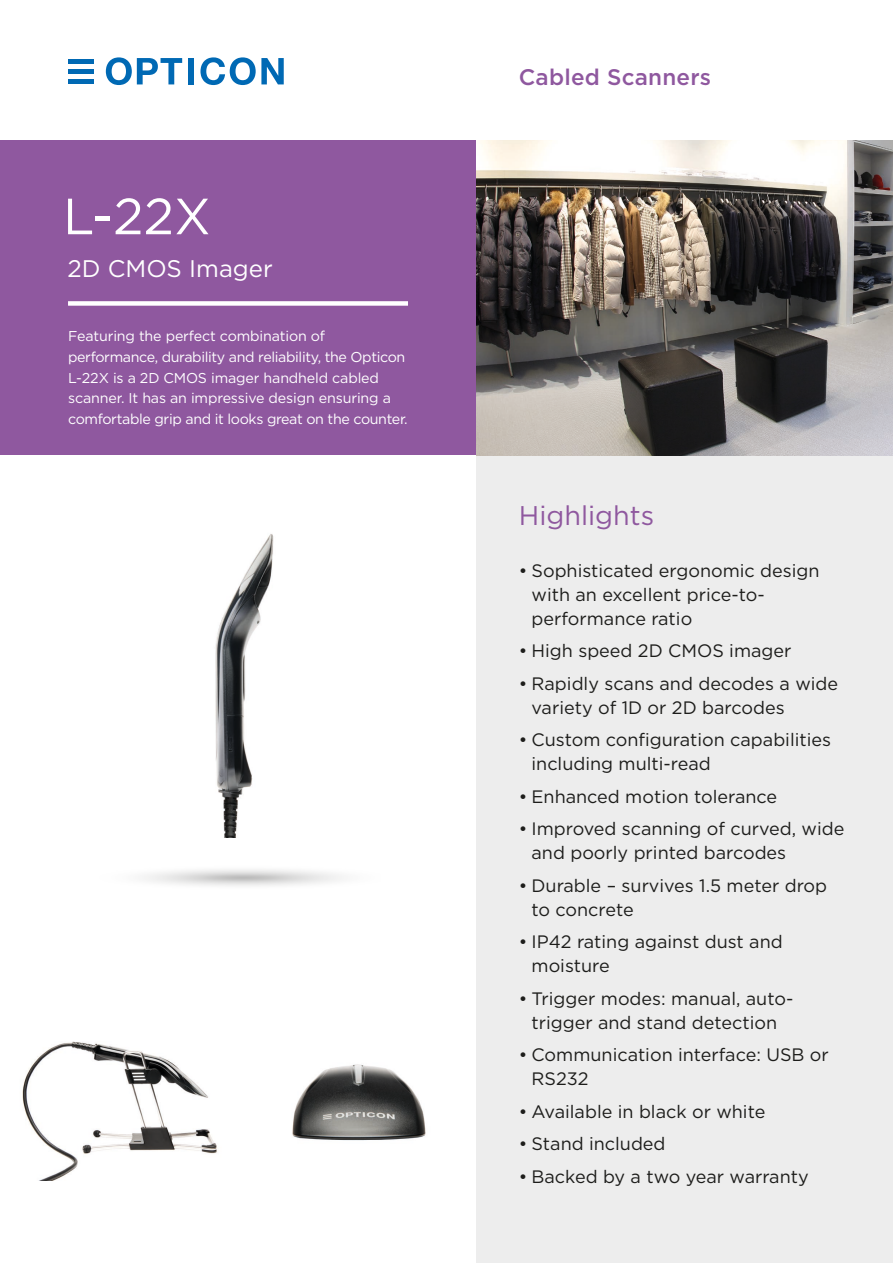
<style>
.page{position:relative;width:893px;height:1263px;background:#fff}
.page>*{position:absolute;margin:0;border:0;box-sizing:border-box;transform-origin:0 0}
.t1{font:50.85px "Gotham";color:#fff}
.t2{font:27px "Gotham";color:#8f589f}
.t3{font:24px "Gotham";color:#fff}
.t4{font:500 22.5px "Gotham";letter-spacing:.01em;color:#8f589f}
.t5{font:18px/24px "Gotham";color:#1d1d1b}
.t6{font:14.25px/20.7px "Gotham";letter-spacing:-.02em;color:#fff}
</style>
<div class="page">
<div style="left:476px;top:455px;width:417px;height:808px;background:#ededed"></div>
<div style="left:0;top:140px;width:476px;height:315px;background:#8f589f"></div>
<div style="left:68px;top:301px;width:340px;height:5px;background:#fff"></div>
<img style="left:292px;top:1064px;width:134px;height:77px">
<img style="left:22px;top:1041px;width:195px;height:139px">
<img style="left:215px;top:534px;width:59px;height:303px">
<img style="left:476px;top:140px;width:417px;height:315px">
<div style="left:68px;top:59px;width:25px;height:5px;background:#0069b4"></div>
<div style="left:68px;top:69px;width:25px;height:5px;background:#0069b4"></div>
<div style="left:68px;top:79px;width:25px;height:5px;background:#0069b4"></div>
<svg style="left:106px;top:57px;width:76px;height:28px"></svg>
<div style="left:188px;top:58px;width:6px;height:26px;background:#0069b4"></div>
<svg style="left:200px;top:57px;width:84px;height:28px"></svg>
<p class="t1" style="left:63px;top:184px;width:149px">L-22X</p>
<p class="t3" style="left:67px;top:253px;width:207px">2D CMOS Imager</p>
<p class="t6" style="left:68px;top:326px;width:341px">Featuring the perfect combination of performance, durability and reliability, the Opticon L-22X is a 2D CMOS imager handheld cabled scanner. It has an impressive design ensuring a comfortable grip and it looks great on the counter.</p>
<p class="t4" style="left:519px;top:62px;width:194px">Cabled Scanners</p>
<p class="t2" style="left:519px;top:498px;width:137px">Highlights</p>
<p class="t5" style="left:531px;top:558px;width:290px;text-indent:-13px">• Sophisticated ergonomic design with an excellent price-to&shy;performance ratio</p>
<p class="t5" style="left:519px;top:638px;width:274px">• High speed 2D CMOS imager</p>
<p class="t5" style="left:531px;top:671px;width:308px;text-indent:-13px">• Rapidly scans and decodes a wide variety of 1D or 2D barcodes</p>
<p class="t5" style="left:531px;top:728px;width:301px;text-indent:-13px">• Custom configuration capabilities including multi-read</p>
<p class="t5" style="left:519px;top:784px;width:260px">• Enhanced motion tolerance</p>
<p class="t5" style="left:531px;top:817px;width:314px;text-indent:-13px">• Improved scanning of curved, wide and poorly printed barcodes</p>
<p class="t5" style="left:531px;top:873px;width:297px;text-indent:-13px">• Durable – survives 1.5 meter drop to concrete</p>
<p class="t5" style="left:531px;top:930px;width:253px;text-indent:-13px">• IP42 rating against dust and moisture</p>
<p class="t5" style="left:519px;top:986px;width:276px;text-align:center">• Trigger modes: manual, auto&shy;trigger and stand detection</p>
<p class="t5" style="left:531px;top:1043px;width:299px;text-indent:-13px">• Communication interface: USB or<br>RS232</p>
<p class="t5" style="left:519px;top:1099px;width:248px">• Available in black or white</p>
<p class="t5" style="left:519px;top:1132px;width:148px">• Stand included</p>
<p class="t5" style="left:519px;top:1164px;width:291px">• Backed by a two year warranty</p>
</div>
